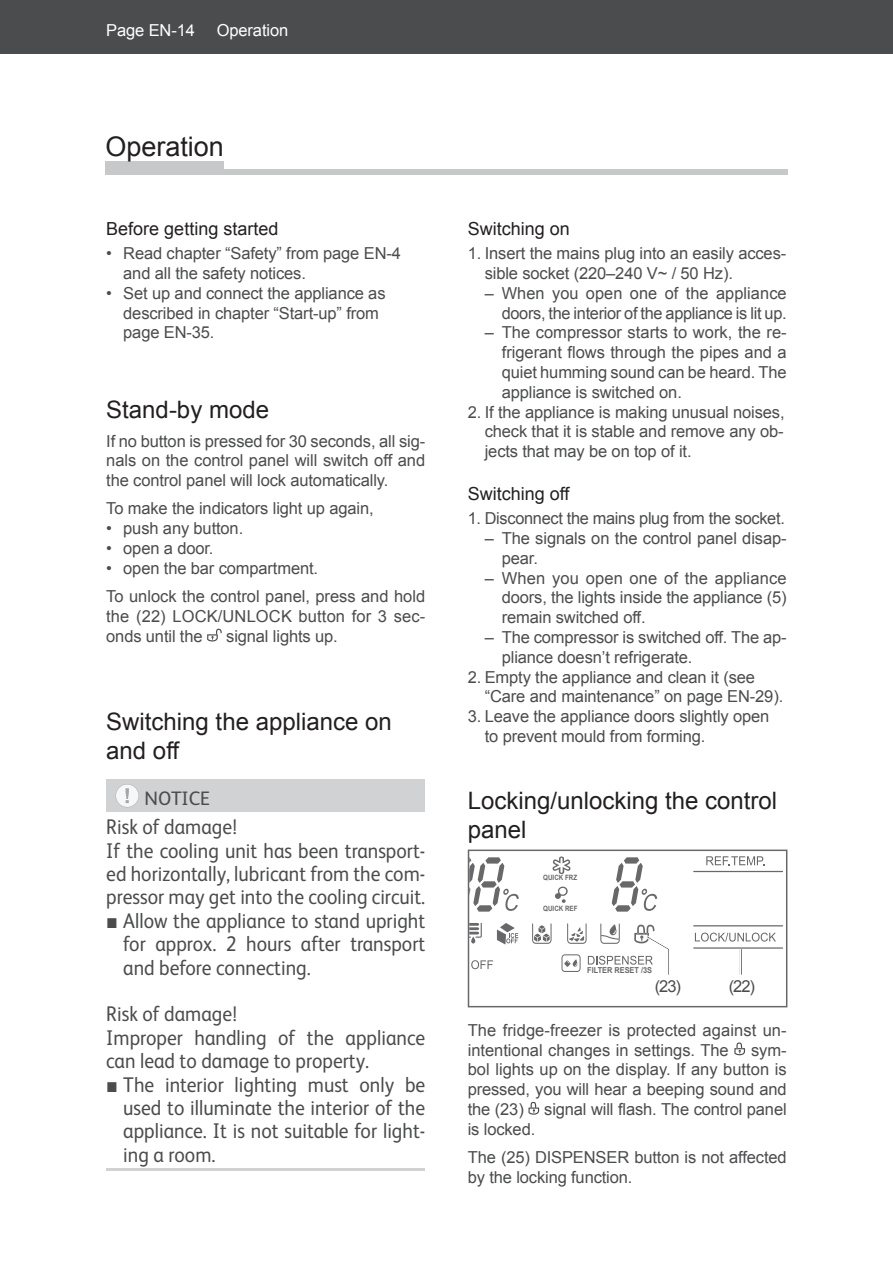
<style>
.page{position:relative;width:893px;height:1263px;background:#fff}
.page>*{position:absolute;margin:0;border:0;box-sizing:border-box;transform-origin:0 0}
.t1{font:27px "Arial";color:#231f20}
.t2{font:24px/28.8px "Arial";color:#231f20}
.t3{font:21.3px/23.4px "FS Albert";color:#4b4c4d;scale:.92 1}
.t4{font:19.5px "FS Albert";letter-spacing:-.005em;color:#4b4c4d}
.t5{font:18px "Arial";color:#231f20}
.t6{font:16.5px/19.8px "Arial";letter-spacing:-.01em;color:#4b4c4d}
.t7{font:16.5px/19.8px "Arial";letter-spacing:.01em;color:#4b4c4d}
.t8{font:16.5px "Arial";letter-spacing:-.01em;color:#fff}
.t9{font:700 8.25px "Arial";color:#68686b;scale:.9 1}
.t10{font:700 7.35px "Arial";color:#68686b;scale:.85 1}
.s1{font-family:"Arial"}
</style>
<div class="page">
<div style="left:0;top:0;width:893px;height:54px;background:#4b4c4d"></div>
<div style="left:106px;top:779px;width:319px;height:33px;background:#d1d2d4"></div>
<hr style="left:106px;top:1168px;width:319px;height:3px;background:#d1d2d4">
<svg style="left:207px;top:629px;width:15px;height:12px"></svg>
<svg style="left:116px;top:784px;width:23px;height:23px"></svg>
<div style="left:105px;top:161px;width:119px;height:12px;background:#c7c8ca"></div>
<div style="left:105px;top:169px;width:682px;height:6px;background:#c7c8ca"></div>
<svg style="left:468px;top:850px;width:319px;height:157px"></svg>
<svg style="left:561px;top:923px;width:109px;height:52px"></svg>
<svg style="left:740px;top:949px;width:3px;height:26px"></svg>
<svg style="left:734px;top:1043px;width:11px;height:12px"></svg>
<svg style="left:528px;top:1102px;width:11px;height:13px"></svg>
<p class="t8" style="left:106px;top:22px;width:90px">Page EN-14</p>
<p class="t8" style="left:217px;top:22px;width:73px">Operation</p>
<h1 class="t1" style="left:105px;top:131px;width:120px">Operation</h1>
<p class="t5" style="left:106px;top:219px;width:174px">Before getting started</p>
<p class="t6" style="left:123px;top:244px;width:279px;text-indent:-17px">• Read chapter “Safety” from page EN-4 and all the safety notices.</p>
<p class="t6" style="left:123px;top:283px;width:264px;text-indent:-17px">• Set up and connect the appliance as described in chapter “Start-up” from page EN-35.</p>
<h2 class="t2" style="left:106px;top:395px;width:164px">Stand-by mode</h2>
<p class="t6" style="left:106px;top:431px;width:320px;text-align:justify">If no button is pressed for 30 seconds, all sig&shy;nals on the control panel will switch off and the control panel will lock automatically.</p>
<p class="t6" style="left:106px;top:499px;width:269px">To make the indicators light up again,</p>
<p class="t6" style="left:106px;top:519px;width:138px">• push any button.</p>
<p class="t6" style="left:106px;top:538px;width:109px">• open a door.</p>
<p class="t6" style="left:106px;top:554px;width:320px;line-height:28.3px">• open the bar compartment.<br>To unlock the control panel, press and hold</p>
<p class="t7" style="left:106px;top:606px;width:320px">the (22) LOCK/UNLOCK button for 3 sec&shy;onds until the</p>
<p class="t6" style="left:226px;top:626px;width:113px">signal lights up.</p>
<h2 class="t2" style="left:106px;top:707px;width:287px">Switching the appliance on and off</h2>
<p class="t4" style="left:145px;top:791px;width:67px">NOTICE</p>
<p class="t3" style="left:106px;top:817px;width:348px">Risk of damage!<br>If the cooling unit has been transport&shy;ed horizontally, lubricant from the com&shy;pressor may get into the cooling circuit.</p>
<p class="t3" style="left:123px;top:911px;width:330px;text-align:justify;text-indent:-17px"><span class="s1">■</span> Allow the appliance to stand upright for approx. 2 hours after transport and before connecting.</p>
<p class="t3" style="left:106px;top:1004px;width:348px">Risk of damage!<br>Improper handling of the appliance can lead to damage to property.</p>
<p class="t3" style="left:123px;top:1074px;width:330px;text-align:justify;text-indent:-17px"><span class="s1">■</span> The interior lighting must only be used to illuminate the interior of the appliance. It is not suitable for light&shy;ing a room.</p>
<p class="t5" style="left:468px;top:219px;width:104px">Switching on</p>
<p class="t6" style="left:485px;top:244px;width:303px;text-indent:-17px">1. Insert the mains plug into an easily acces&shy;sible socket (220–240 V~ / 50 Hz).</p>
<p class="t6" style="left:485px;top:283px;width:303px;text-align:right">– When you open one of the appliance doors, the interior of the appliance is lit up.</p>
<p class="t6" style="left:502px;top:323px;width:286px;text-align:justify;text-indent:-17px">– The compressor starts to work, the re&shy;frigerant flows through the pipes and a quiet humming sound can be heard. The appliance is switched on.</p>
<p class="t6" style="left:485px;top:402px;width:301px;text-align:justify;text-indent:-17px">2. If the appliance is making unusual noises, check that it is stable and remove any ob&shy;jects that may be on top of it.</p>
<p class="t5" style="left:468px;top:484px;width:103px">Switching off</p>
<p class="t6" style="left:468px;top:508px;width:319px">1. Disconnect the mains plug from the socket.</p>
<p class="t6" style="left:502px;top:528px;width:286px;text-indent:-17px">– The signals on the control panel disap&shy;pear.</p>
<p class="t6" style="left:502px;top:568px;width:286px;text-align:justify;text-indent:-17px">– When you open one of the appliance doors, the lights inside the appliance (5) remain switched off.</p>
<p class="t6" style="left:502px;top:627px;width:286px;text-indent:-17px">– The compressor is switched off. The ap&shy;pliance doesn’t refrigerate.</p>
<p class="t6" style="left:485px;top:667px;width:300px;text-indent:-17px">2. Empty the appliance and clean it (see “Care and maintenance” on page EN-29).</p>
<p class="t6" style="left:485px;top:706px;width:286px;text-indent:-17px">3. Leave the appliance doors slightly open to prevent mould from forming.</p>
<h2 class="t2" style="left:468px;top:786px;width:311px">Locking/unlocking the control panel</h2>
<p class="t10" style="left:543px;top:874px;width:41px">QUICK FRZ</p>
<p class="t10" style="left:543px;top:904px;width:42px">QUICK REF</p>
<p class="t9" style="left:587px;top:966px;width:74px">FILTER RESET /3S</p>
<p class="t6" style="left:655px;top:977px;width:28px">(23)</p>
<p class="t6" style="left:729px;top:977px;width:28px">(22)</p>
<p class="t6" style="left:468px;top:1020px;width:320px">The fridge-freezer is protected against un&shy;intentional changes in settings. The</p>
<p class="t6" style="left:468px;top:1040px;width:320px;text-align:justify;text-indent:283px">sym&shy;bol lights up on the display. If any button is pressed, you will hear a beeping sound and the (23) signal will flash. The control panel is locked.</p>
<p class="t6" style="left:468px;top:1147px;width:320px">The (25) DISPENSER button is not affected by the locking function.</p>
</div>
